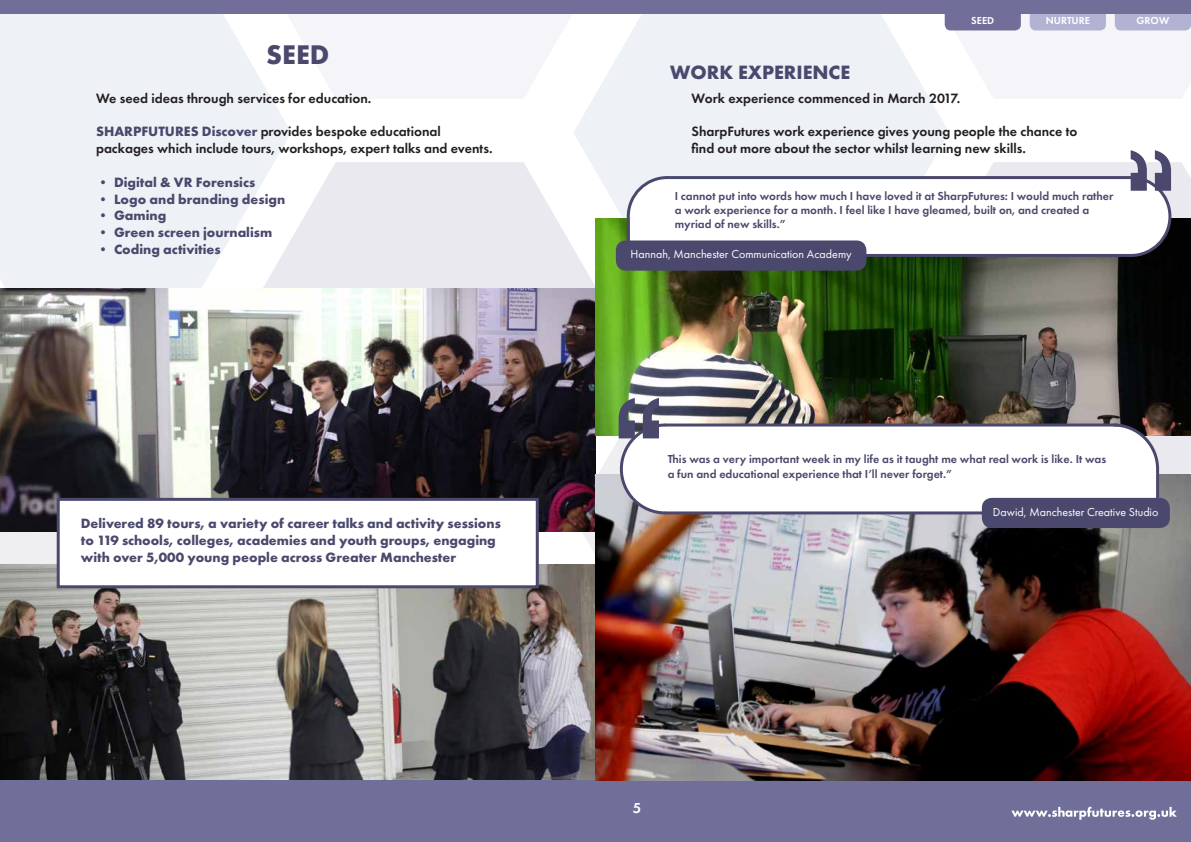
<style>
.page{position:relative;width:1191px;height:842px;background:#fff}
.page>*{position:absolute;margin:0;border:0;box-sizing:border-box;transform-origin:0 0}
.t1{font:700 28px "Futura PT";color:#4a496d}
.t2{font:700 20px "Futura PT";color:#4a496d}
.t3{font:600 15px "Futura PT";color:#fff}
.t4{font:600 14px/16.8px "Futura PT";color:#231e1f}
.t5{font:700 14px/16.8px "Futura PT";color:#4a496d}
.t6{font:600 12px/14.4px "Futura PT";color:#4a496d}
.t7{font:12px "Futura PT";color:#fff}
.t8{font:600 10.4px "Futura PT";color:#fff}
.s1{font-weight:700;color:#4a496d}
</style>
<div class="page">
<svg style="left:0;top:531px;width:57px;height:34px;background:#e5e4e7"></svg>
<div style="left:0;top:13px;width:291px;height:275px;background:#eef1f6"></div>
<svg style="left:242px;top:13px;width:331px;height:86px"></svg>
<svg style="left:242px;top:162px;width:331px;height:126px;fill:#eae9ef"></svg>
<svg style="left:573px;top:13px;width:376px;height:275px;background:#eff2f6"></svg>
<svg style="left:899px;top:13px;width:292px;height:86px"></svg>
<svg style="left:899px;top:162px;width:292px;height:312px;fill:#eae9ef"></svg>
<div style="left:944px;top:0;width:77px;height:30px;background:#716f9a;border-radius:6px"></div>
<div style="left:1029px;top:0;width:77px;height:30px;background:#b2b2d2;border-radius:6px"></div>
<div style="left:1114px;top:0;width:77px;height:30px;background:#b2b2d2;border-radius:6px"></div>
<img style="left:0;top:288px;width:595px;height:243px">
<img style="left:0;top:565px;width:595px;height:216px">
<div style="left:57px;top:498px;width:482px;height:90px;background:#fff;border:3px solid #4a496d"></div>
<svg style="left:0;top:743px;width:291px;height:38px;background:#616163"></svg>
<div style="left:0;top:781px;width:1191px;height:61px;background:#6f6f99"></div>
<img style="left:595px;top:474px;width:596px;height:307px">
<img style="left:595px;top:219px;width:596px;height:216px">
<svg style="left:670px;top:179px;width:458px;height:75px"></svg>
<div style="left:616px;top:240px;width:250px;height:31px;background:#4a496d;border-radius:10px"></div>
<hr style="left:666px;top:176px;width:465px;height:3px;background:#4a496d">
<svg style="left:625px;top:175px;width:45px;height:66px"></svg>
<svg style="left:1128px;top:150px;width:44px;height:108px"></svg>
<hr style="left:666px;top:254px;width:465px;height:3px;background:#4a496d">
<svg style="left:668px;top:426px;width:442px;height:85px"></svg>
<svg style="left:1011px;top:807px;width:165px;height:13px"></svg>
<hr style="left:664px;top:423px;width:453px;height:3px;background:#4a496d">
<svg style="left:1110px;top:422px;width:50px;height:76px"></svg>
<svg style="left:618px;top:398px;width:50px;height:118px"></svg>
<hr style="left:664px;top:511px;width:453px;height:3px;background:#4a496d">
<div style="left:981px;top:498px;width:188px;height:30px;background:#4a496d;border-radius:10px"></div>
<div style="left:0;top:0;width:1191px;height:13px;background:#716f9a"></div>
<h1 class="t1" style="left:266px;top:36px;width:64px">SEED</h1>
<p class="t4" style="left:96px;top:90px;width:277px">We seed ideas through services for education.</p>
<p class="t4" style="left:96px;top:123px;width:398px"><span class="s1">SHARPFUTURES Discover</span> provides bespoke educational packages which include tours, workshops, expert talks and events.</p>
<p class="t5" style="left:96px;top:173px;width:161px">• Digital &amp; VR Forensics</p>
<p class="t5" style="left:96px;top:190px;width:191px">• Logo and branding design</p>
<p class="t5" style="left:96px;top:207px;width:72px">• Gaming</p>
<p class="t5" style="left:96px;top:224px;width:178px">• Green screen journalism</p>
<p class="t5" style="left:96px;top:241px;width:126px">• Coding activities</p>
<p class="t5" style="left:81px;top:514px;width:421px">Delivered 89 tours, a variety of career talks and activity sessions to 119 schools, colleges, academies and youth groups, engaging with over 5,000 young people across Greater Manchester</p>
<p class="t8" style="left:971px;top:14px;width:24px">SEED</p>
<p class="t8" style="left:1045px;top:14px;width:46px">NURTURE</p>
<p class="t8" style="left:1136px;top:14px;width:34px">GROW</p>
<h2 class="t2" style="left:670px;top:59px;width:181px">WORK EXPERIENCE</h2>
<p class="t4" style="left:691px;top:90px;width:270px">Work experience commenced in March 2017.</p>
<p class="t4" style="left:691px;top:123px;width:387px">SharpFutures work experience gives young people the chance to find out more about the sector whilst learning new skills.</p>
<p class="t6" style="left:675px;top:188px;width:440px">I cannot put into words how much I have loved it at SharpFutures: I would much rather a work experience for a month. I feel like I have gleamed, built on, and created a myriad of new skills.”</p>
<p class="t7" style="left:630px;top:247px;width:223px">Hannah, Manchester Communication Academy</p>
<p class="t6" style="left:667px;top:452px;width:440px">This was a very important week in my life as it taught me what real work is like. It was a fun and educational experience that I’ll never forget.”</p>
<p class="t7" style="left:993px;top:505px;width:167px">Dawid, Manchester Creative Studio</p>
<p class="t3" style="left:633px;top:799px;width:10px">5</p>
</div>
